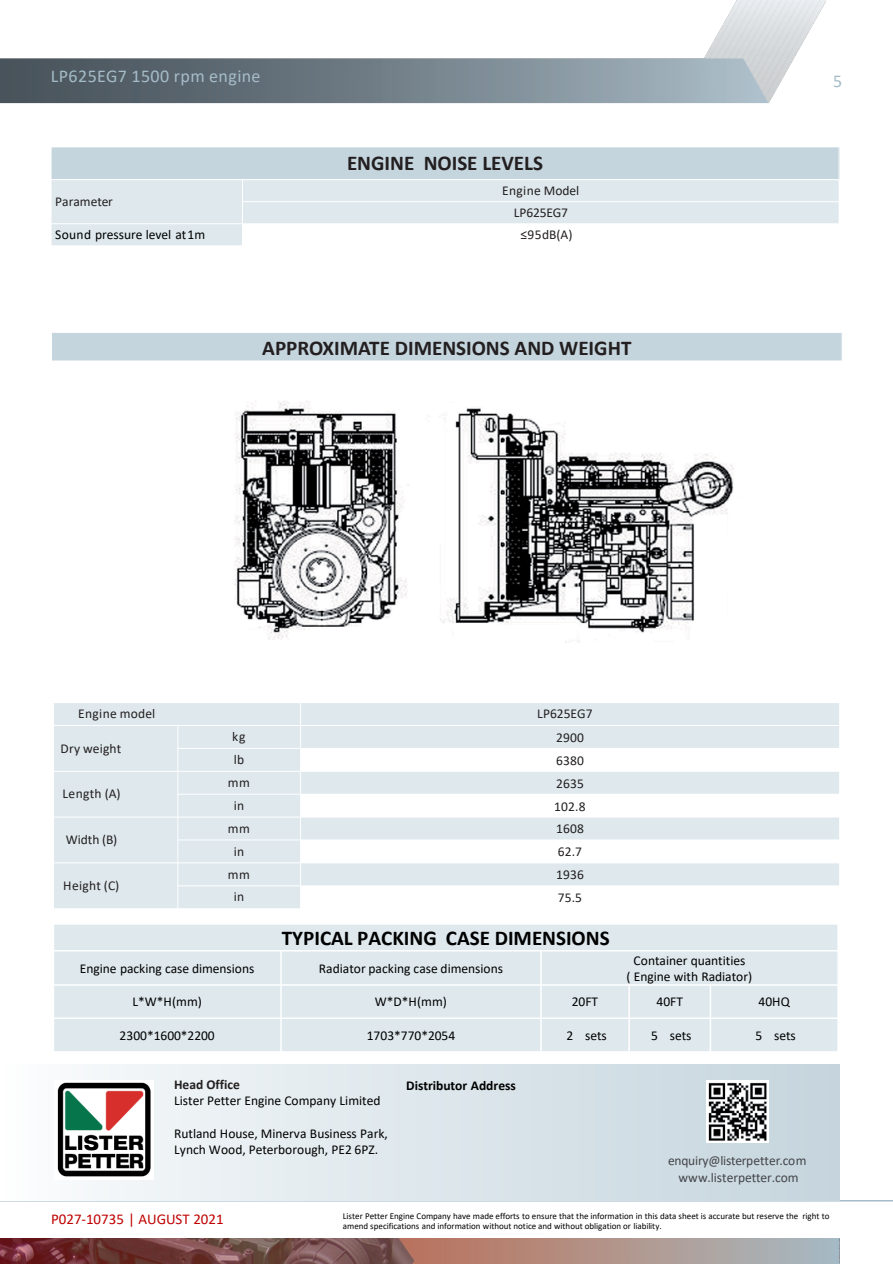
<style>
.page{position:relative;width:893px;height:1264px;background:#fff}
.page>*{position:absolute;margin:0;border:0;box-sizing:border-box;transform-origin:0 0}
.t1{font:700 21px "Calibri";color:#231f20}
.t2{font:700 21px "Calibri";color:#000}
.t3{font:18px "Calibri";letter-spacing:.025em;color:#a5bcc8}
.t4{font:15px "Calibri";color:#c00000}
.t5{font:13.5px/16.2px "Calibri";color:#000}
.t6{font:13.5px "Calibri";letter-spacing:.015em;color:#231f20}
.t7{font:13.5px/16.2px "Calibri";letter-spacing:-.005em;color:#44454a;text-align:center}
.t8{font:700 13.5px "Calibri";letter-spacing:-.005em;color:#000}
.t9{font:700 13.5px "Calibri";color:#221f1f}
.t10{font:13.5px "Calibri";letter-spacing:-.015em;color:#231f20}
.t11{font:9px/10.8px "Calibri";letter-spacing:-.005em;color:#000}
</style>
<div class="page">
<img style="left:0;top:0;width:892px;height:1263px">
<div style="left:51px;top:332px;width:791px;height:29px;background:#c5d5dd;border:1px solid #fff"></div>
<div style="left:51px;top:147px;width:788px;height:33px;background:#c5d5dd"></div>
<div style="left:51px;top:180px;width:191px;height:44px;background:#dee8ed"></div>
<div style="left:242px;top:180px;width:597px;height:22px;background:#dee8ed"></div>
<div style="left:242px;top:202px;width:597px;height:22px;background:#dee8ed"></div>
<div style="left:51px;top:224px;width:191px;height:22px;background:#dee8ed"></div>
<hr style="left:242px;top:179px;width:1px;height:67px;background:#fff">
<hr style="left:51px;top:179px;width:788px;height:1px;background:#fff">
<hr style="left:242px;top:201px;width:597px;height:1px;background:#fff">
<hr style="left:51px;top:223px;width:788px;height:1px;background:#fff">
<hr style="left:51px;top:146px;width:1px;height:100px;background:#fff">
<hr style="left:838px;top:146px;width:1px;height:78px;background:#fff">
<hr style="left:51px;top:146px;width:788px;height:1px;background:#fff">
<hr style="left:51px;top:245px;width:788px;height:1px;background:#fff">
<hr style="left:0;top:1199px;width:892px;height:2px;background:#a5bcc8">
<img style="left:424px;top:1237px;width:415px;height:26px">
<img style="left:0;top:1237px;width:424px;height:26px">
<img style="left:0;top:1064px;width:839px;height:136px">
<img style="left:54px;top:1080px;width:100px;height:99px">
<img style="left:706px;top:1079px;width:62px;height:62px">
<div style="left:53px;top:702px;width:247px;height:23px;background:#dee8ed"></div>
<div style="left:300px;top:702px;width:539px;height:23px;background:#dee8ed"></div>
<div style="left:53px;top:725px;width:125px;height:46px;background:#dee8ed"></div>
<div style="left:178px;top:725px;width:122px;height:23px;background:#dee8ed"></div>
<div style="left:300px;top:725px;width:539px;height:23px;background:#dee8ed"></div>
<div style="left:178px;top:748px;width:122px;height:23px;background:#dee8ed"></div>
<div style="left:53px;top:771px;width:125px;height:45px;background:#dee8ed"></div>
<div style="left:178px;top:771px;width:122px;height:23px;background:#dee8ed"></div>
<div style="left:300px;top:771px;width:539px;height:23px;background:#dee8ed"></div>
<div style="left:178px;top:794px;width:122px;height:22px;background:#dee8ed"></div>
<div style="left:53px;top:816px;width:125px;height:46px;background:#dee8ed"></div>
<div style="left:178px;top:816px;width:122px;height:23px;background:#dee8ed"></div>
<div style="left:300px;top:816px;width:539px;height:23px;background:#dee8ed"></div>
<div style="left:178px;top:839px;width:122px;height:23px;background:#dee8ed"></div>
<div style="left:53px;top:862px;width:125px;height:46px;background:#dee8ed"></div>
<div style="left:178px;top:862px;width:122px;height:23px;background:#dee8ed"></div>
<div style="left:300px;top:862px;width:539px;height:23px;background:#dee8ed"></div>
<div style="left:178px;top:885px;width:122px;height:23px;background:#dee8ed"></div>
<hr style="left:177px;top:725px;width:1px;height:183px;background:#fff">
<hr style="left:300px;top:702px;width:1px;height:206px;background:#fff">
<hr style="left:53px;top:725px;width:786px;height:1px;background:#fff">
<hr style="left:177px;top:747px;width:662px;height:1px;background:#fff">
<hr style="left:53px;top:770px;width:786px;height:1px;background:#fff">
<hr style="left:177px;top:793px;width:662px;height:1px;background:#fff">
<hr style="left:53px;top:816px;width:786px;height:1px;background:#fff">
<hr style="left:177px;top:839px;width:662px;height:1px;background:#fff">
<hr style="left:53px;top:862px;width:786px;height:1px;background:#fff">
<hr style="left:177px;top:885px;width:662px;height:1px;background:#fff">
<hr style="left:53px;top:702px;width:1px;height:206px;background:#fff">
<hr style="left:839px;top:702px;width:1px;height:46px;background:#fff">
<svg style="left:839px;top:770px;width:1px;height:24px"></svg>
<svg style="left:839px;top:816px;width:1px;height:24px"></svg>
<svg style="left:839px;top:862px;width:1px;height:24px"></svg>
<hr style="left:53px;top:702px;width:786px;height:1px;background:#fff">
<hr style="left:53px;top:908px;width:786px;height:1px;background:#fff">
<img style="left:233px;top:398px;width:505px;height:244px">
<div style="left:53px;top:923px;width:785px;height:27px;background:#dee8ed"></div>
<div style="left:53px;top:950px;width:228px;height:34px;background:#dee8ed"></div>
<div style="left:281px;top:950px;width:260px;height:34px;background:#dee8ed"></div>
<div style="left:541px;top:950px;width:297px;height:34px;background:#dee8ed"></div>
<div style="left:53px;top:984px;width:228px;height:33px;background:#dee8ed"></div>
<div style="left:281px;top:984px;width:260px;height:33px;background:#dee8ed"></div>
<div style="left:541px;top:984px;width:88px;height:33px;background:#dee8ed"></div>
<div style="left:629px;top:984px;width:81px;height:33px;background:#dee8ed"></div>
<div style="left:710px;top:984px;width:128px;height:33px;background:#dee8ed"></div>
<div style="left:53px;top:1017px;width:228px;height:34px;background:#dee8ed"></div>
<div style="left:281px;top:1017px;width:260px;height:34px;background:#dee8ed"></div>
<div style="left:541px;top:1017px;width:88px;height:34px;background:#dee8ed"></div>
<div style="left:629px;top:1017px;width:81px;height:34px;background:#dee8ed"></div>
<div style="left:710px;top:1017px;width:128px;height:34px;background:#dee8ed"></div>
<hr style="left:280px;top:949px;width:2px;height:103px;background:#fff">
<hr style="left:540px;top:949px;width:1px;height:103px;background:#fff">
<hr style="left:628px;top:984px;width:2px;height:68px;background:#fff">
<hr style="left:709px;top:984px;width:2px;height:68px;background:#fff">
<hr style="left:53px;top:949px;width:785px;height:2px;background:#fff">
<hr style="left:53px;top:984px;width:785px;height:1px;background:#fff">
<hr style="left:53px;top:1017px;width:785px;height:1px;background:#fff">
<hr style="left:53px;top:923px;width:1px;height:129px;background:#fff">
<hr style="left:837px;top:923px;width:1px;height:129px;background:#fff">
<hr style="left:53px;top:923px;width:785px;height:1px;background:#fff">
<hr style="left:53px;top:1050px;width:785px;height:2px;background:#fff">
<p class="t3" style="left:51px;top:64px;width:211px">LP625EG7 1500 rpm engine</p>
<p class="t3" style="left:833px;top:68px;width:11px">5</p>
<p class="t6" style="left:55px;top:192px;width:59px">Parameter</p>
<p class="t1" style="left:347px;top:148px;width:197px">ENGINE NOISE LEVELS</p>
<p class="t6" style="left:502px;top:181px;width:79px">Engine Model</p>
<p class="t10" style="left:514px;top:203px;width:56px">LP625EG7</p>
<p class="t5" style="left:55px;top:226px;width:152px">Sound pressure level at1m</p>
<p class="t6" style="left:520px;top:225px;width:53px">≤95dB(A)</p>
<p class="t1" style="left:262px;top:333px;width:371px">APPROXIMATE DIMENSIONS AND WEIGHT</p>
<p class="t6" style="left:78px;top:704px;width:79px">Engine model</p>
<p class="t6" style="left:537px;top:704px;width:57px">LP625EG7</p>
<p class="t6" style="left:61px;top:738px;width:62px">Dry weight</p>
<p class="t6" style="left:232px;top:727px;width:15px">kg</p>
<p class="t6" style="left:556px;top:727px;width:29px">2900</p>
<p class="t6" style="left:234px;top:750px;width:12px">lb</p>
<p class="t6" style="left:556px;top:750px;width:29px">6380</p>
<p class="t6" style="left:62px;top:784px;width:59px">Length (A)</p>
<p class="t6" style="left:66px;top:830px;width:53px">Width (B)</p>
<p class="t6" style="left:228px;top:772px;width:24px">mm</p>
<p class="t6" style="left:556px;top:773px;width:29px">2635</p>
<p class="t6" style="left:234px;top:795px;width:12px">in</p>
<p class="t6" style="left:554px;top:796px;width:33px">102.8</p>
<p class="t6" style="left:228px;top:818px;width:24px">mm</p>
<p class="t6" style="left:556px;top:819px;width:29px">1608</p>
<p class="t6" style="left:234px;top:841px;width:12px">in</p>
<p class="t6" style="left:557px;top:842px;width:26px">62.7</p>
<p class="t6" style="left:228px;top:864px;width:24px">mm</p>
<p class="t6" style="left:556px;top:865px;width:29px">1936</p>
<p class="t6" style="left:234px;top:887px;width:12px">in</p>
<p class="t6" style="left:557px;top:888px;width:26px">75.5</p>
<p class="t2" style="left:282px;top:922px;width:329px">TYPICAL PACKING CASE DIMENSIONS</p>
<p class="t5" style="left:80px;top:959px;width:176px">Engine packing case dimensions</p>
<p class="t5" style="left:319px;top:959px;width:186px">Radiator packing case dimensions</p>
<p class="t5" style="left:626px;top:951px;width:127px;text-align:center">Container quantities<br>( Engine with Radiator)</p>
<p class="t5" style="left:132px;top:993px;width:71px">L*W*H(mm)</p>
<p class="t5" style="left:375px;top:993px;width:73px">W*D*H(mm)</p>
<p class="t5" style="left:571px;top:993px;width:28px">20FT</p>
<p class="t5" style="left:656px;top:993px;width:28px">40FT</p>
<p class="t5" style="left:758px;top:993px;width:33px">40HQ</p>
<p class="t5" style="left:120px;top:1026px;width:97px">2300*1600*2200</p>
<p class="t5" style="left:367px;top:1026px;width:90px">1703*770*2054</p>
<p class="t5" style="left:566px;top:1026px;width:42px">2 sets</p>
<p class="t5" style="left:651px;top:1026px;width:42px">5 sets</p>
<p class="t5" style="left:755px;top:1026px;width:42px">5 sets</p>
<p class="t6" style="left:63px;top:875px;width:58px">Height (C)</p>
<p class="t9" style="left:174px;top:1074px;width:67px">Head Office</p>
<p class="t5" style="left:174px;top:1092px;width:208px">Lister Petter Engine Company Limited</p>
<p class="t5" style="left:174px;top:1124px;width:215px">Rutland House, Minerva Business Park,<br>Lynch Wood, Peterborough, PE2 6PZ.</p>
<p class="t8" style="left:406px;top:1075px;width:111px">Distributor Address</p>
<p class="t7" style="left:668px;top:1152px;width:140px">enquiry@listerpetter.com www.listerpetter.com</p>
<p class="t4" style="left:51px;top:1208px;width:174px">P027-10735 | AUGUST 2021</p>
<p class="t11" style="left:343px;top:1209px;width:488px">Lister Petter Engine Company have made efforts to ensure that the information in this data sheet is accurate but reserve the right to amend specifications and information without notice and without obligation or liability.</p>
</div>
